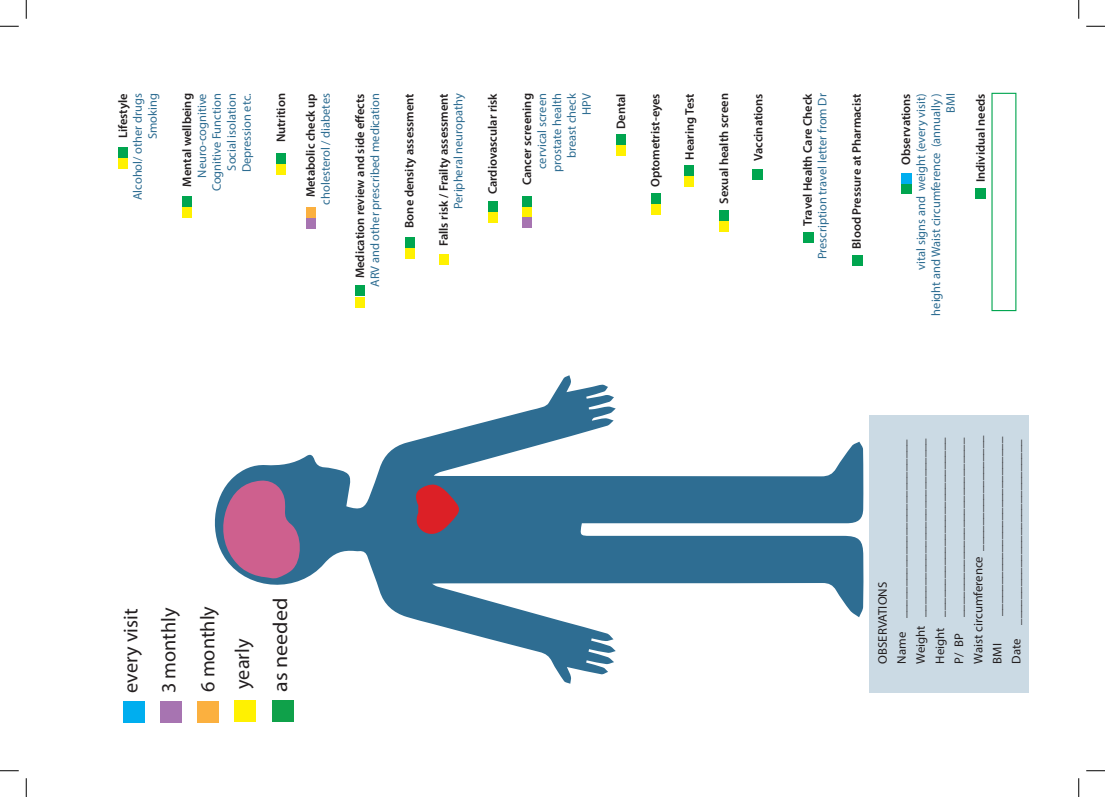
<style>
.page{position:relative;width:1105px;height:797px;background:#fff}
.page>*{position:absolute;margin:0;border:0;box-sizing:border-box;transform-origin:0 0}
.t1{font:20.25px/38.5px "Myriad Pro";color:#231f20;text-align:justify}
.t2{font:12.5px/19.1px "Myriad Pro";color:#231f20}
.t3{font:12.38px/14.9px "Myriad Pro";color:#2e6d92;text-align:right}
.t4{font:600 12.38px/14.9px "Myriad Pro";color:#231f20;text-align:right}
.s1{font-weight:600;color:#231f20}
.s2{font-weight:400;color:#2e6d92}
</style>
<div class="page">
<svg style="left:214px;top:375px;width:649px;height:308px"></svg>
<svg style="left:415px;top:484px;width:48px;height:50px;background:#9f3a4b"></svg>
<svg style="left:221px;top:480px;width:82px;height:98px;background:#a66a94"></svg>
<div style="left:870px;top:415px;width:159px;height:278px;background:#cbdae4"></div>
<div style="left:118px;top:159px;width:9px;height:10px;background:#fff101"></div>
<div style="left:118px;top:148px;width:9px;height:10px;background:#00a54f"></div>
<div style="left:752px;top:169px;width:11px;height:10px;background:#00a54f"></div>
<div style="left:852px;top:256px;width:11px;height:10px;background:#00a54f"></div>
<div style="left:235px;top:700px;width:21px;height:22px;background:#fff101"></div>
<div style="left:161px;top:701px;width:21px;height:21px;background:#a774b1"></div>
<div style="left:273px;top:700px;width:21px;height:22px;background:#0fa14a"></div>
<div style="left:123px;top:701px;width:21px;height:21px;background:#00aeef"></div>
<div style="left:197px;top:701px;width:21px;height:21px;background:#fbb03f"></div>
<div style="left:182px;top:207px;width:10px;height:11px;background:#fff101"></div>
<div style="left:182px;top:196px;width:10px;height:11px;background:#00a54f"></div>
<div style="left:276px;top:164px;width:10px;height:10px;background:#fff101"></div>
<div style="left:276px;top:153px;width:10px;height:10px;background:#00a54f"></div>
<div style="left:306px;top:218px;width:10px;height:11px;background:#a774b1"></div>
<div style="left:306px;top:207px;width:10px;height:11px;background:#fbb03f"></div>
<div style="left:439px;top:254px;width:9px;height:11px;background:#fff101"></div>
<div style="left:522px;top:207px;width:9px;height:10px;background:#fff101"></div>
<div style="left:522px;top:196px;width:9px;height:10px;background:#00a54f"></div>
<div style="left:488px;top:212px;width:9px;height:11px;background:#fff101"></div>
<div style="left:488px;top:201px;width:9px;height:11px;background:#00a54f"></div>
<div style="left:616px;top:145px;width:10px;height:11px;background:#fff101"></div>
<div style="left:616px;top:134px;width:10px;height:11px;background:#00a54f"></div>
<div style="left:685px;top:176px;width:9px;height:11px;background:#fff101"></div>
<div style="left:685px;top:165px;width:9px;height:11px;background:#00a54f"></div>
<div style="left:651px;top:205px;width:9px;height:10px;background:#fff101"></div>
<div style="left:651px;top:193px;width:9px;height:11px;background:#00a54f"></div>
<div style="left:720px;top:221px;width:9px;height:10px;background:#fff101"></div>
<div style="left:720px;top:210px;width:9px;height:10px;background:#00a54f"></div>
<div style="left:803px;top:232px;width:10px;height:10px;background:#00a54f"></div>
<div style="left:901px;top:183px;width:11px;height:11px;background:#00a54f"></div>
<div style="left:901px;top:173px;width:11px;height:10px;background:#00aeef"></div>
<div style="left:406px;top:248px;width:9px;height:11px;background:#fff101"></div>
<div style="left:406px;top:237px;width:9px;height:11px;background:#00a54f"></div>
<div style="left:522px;top:218px;width:9px;height:10px;background:#a774b1"></div>
<div style="left:976px;top:188px;width:10px;height:11px;background:#00a54f"></div>
<div style="left:356px;top:297px;width:9px;height:10px;background:#fff101"></div>
<div style="left:356px;top:286px;width:9px;height:10px;background:#00a54f"></div>
<svg style="left:0;top:25px;width:19px;height:2px"></svg>
<svg style="left:1086px;top:25px;width:19px;height:2px"></svg>
<svg style="left:0;top:770px;width:19px;height:1px"></svg>
<svg style="left:1086px;top:770px;width:19px;height:1px"></svg>
<svg style="left:25px;top:0;width:2px;height:19px"></svg>
<svg style="left:25px;top:778px;width:2px;height:19px"></svg>
<svg style="left:1078px;top:0;width:1px;height:19px"></svg>
<svg style="left:1078px;top:778px;width:1px;height:19px"></svg>
<p class="t3" style="left:115px;top:200px;width:108px;rotate:-90deg"><span class="s1">Lifestyle<br></span>Alcohol/ other drugs<br>Smoking</p>
<p class="t3" style="left:179px;top:191px;width:100px;rotate:-90deg"><span class="s1">Mental wellbeing<br></span>Neuro-cognitive<br>Cognitive Function<br>Social isolation<br>Depression etc.</p>
<p class="t4" style="left:273px;top:142px;width:51px;rotate:-90deg">Nutrition</p>
<p class="t3" style="left:303px;top:204px;width:113px;text-align:center;rotate:-90deg"><span class="s1">Metabolic check up </span>cholesterol / diabetes</p>
<p class="t3" style="left:352px;top:287px;width:195px;rotate:-90deg"><span class="s1">Medication review and side e ects<br></span>ARV and other prescribed medication</p>
<p class="t4" style="left:401px;top:228px;width:136px;rotate:-90deg">Bone density assessment</p>
<p class="t4" style="left:436px;top:246px;width:154px;rotate:-90deg">Falls risk / Frailty assessment<br><span class="s2">Peripheral neuropathy</span></p>
<p class="t4" style="left:485px;top:194px;width:103px;rotate:-90deg">Cardiovascular risk</p>
<p class="t3" style="left:519px;top:185px;width:93px;rotate:-90deg"><span class="s1">Cancer screening </span>cervical screen prostate health breast check<br>HPV</p>
<p class="t4" style="left:613px;top:129px;width:37px;rotate:-90deg">Dental</p>
<p class="t4" style="left:648px;top:187px;width:95px;rotate:-90deg">Optometrist-eyes</p>
<p class="t4" style="left:682px;top:160px;width:68px;rotate:-90deg">Hearing Test</p>
<p class="t4" style="left:716px;top:203px;width:112px;rotate:-90deg">Sexual health screen</p>
<p class="t4" style="left:751px;top:161px;width:69px;rotate:-90deg">Vaccinations</p>
<p class="t3" style="left:800px;top:259px;width:168px;rotate:-90deg"><span class="s1">Travel Health Care Check<br></span>Prescription travel letter from Dr</p>
<p class="t4" style="left:849px;top:249px;width:157px;rotate:-90deg">Blood Pressure at Pharmacist</p>
<p class="t3" style="left:898px;top:315px;width:224px;rotate:-90deg"><span class="s1">Observations<br></span>vital signs and weight (every visit)<br>height and Waist circumference (annually )<br>BMI</p>
<p class="t4" style="left:973px;top:182px;width:91px;rotate:-90deg">Individual needs</p>
<p class="t1" style="left:111px;top:693px;width:89px;rotate:-90deg">every visit 3 monthly 6 monthly</p>
<p class="t1" style="left:223px;top:691px;width:95px;line-height:37.9px;rotate:-90deg">yearly<br>as needed</p>
<p class="t2" style="left:873px;top:663px;width:227px;rotate:-90deg">OBSERVATIONS<br>Name ____________________________<br>Weight ____________________________<br>Height ____________________________<br>P/ BP</p>
<p class="t2" style="left:949px;top:663px;width:229px;text-indent:47px;rotate:-90deg">____________________________<br>Waist circumference __________________<br>BMI</p>
<p class="t2" style="left:987px;top:663px;width:228px;text-align:right;rotate:-90deg">____________________________<br>Date _____________________________</p>
</div>
